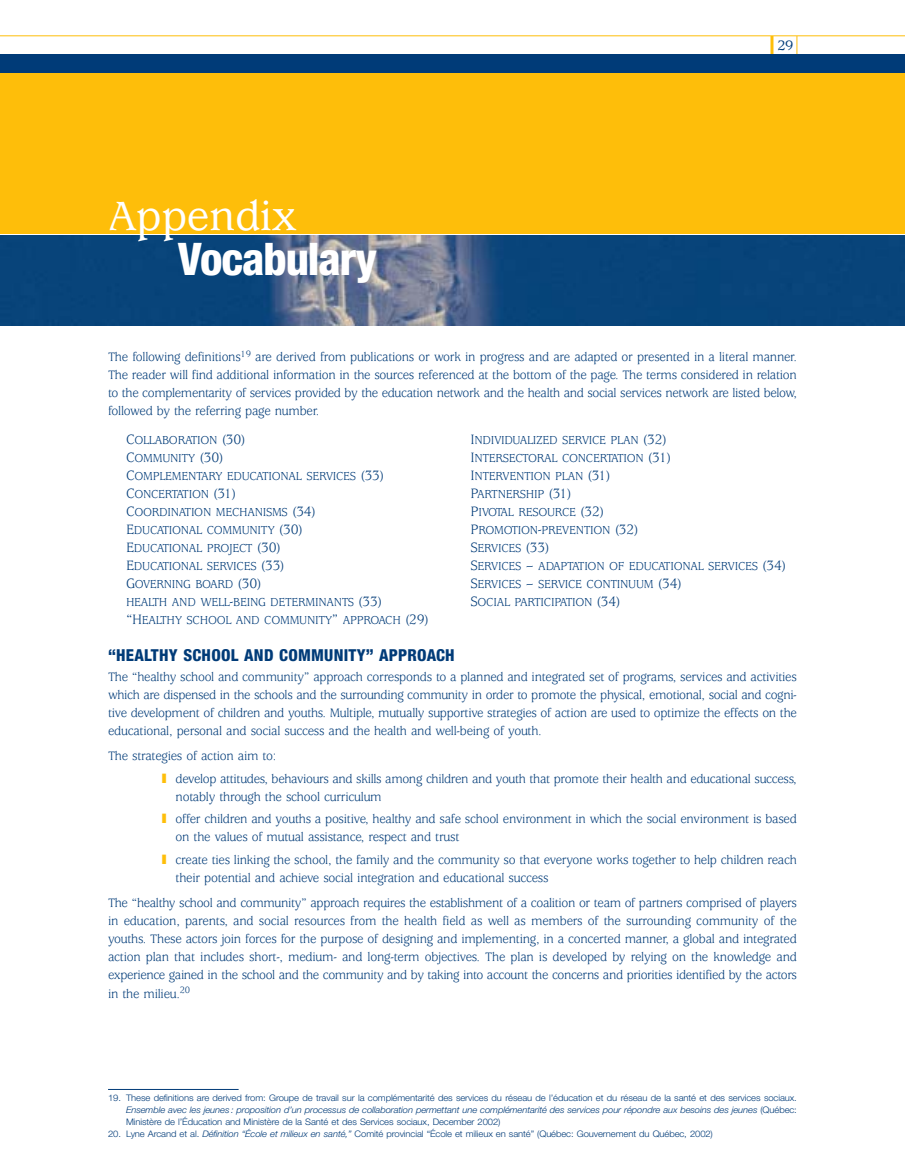
<style>
.page{position:relative;width:905px;height:1175px;background:#fff}
.page>*{position:absolute;margin:0;border:0;box-sizing:border-box;transform-origin:0 0}
.t1{font:800 condensed 45px "Helvetica Neue";letter-spacing:-.025em;color:#fff}
.t2{font:500 45px "Usherwood";letter-spacing:-.01em;color:#fff}
.t3{font:800 condensed 16.5px "Helvetica Neue";letter-spacing:.015em;color:#003b78}
.t4{font:500 15px "Usherwood";color:#003b78}
.t5{font:13.5px/18px "Usherwood";letter-spacing:-.02em;color:#003b78;text-align:justify;scale:.95 1}
.t6{font:12.75px/18px "Usherwood";letter-spacing:-.025em;color:#003b78;scale:.95 1}
.t7{font:300 9px/12px "Helvetica Neue";letter-spacing:-.01em;color:#003b78;text-align:justify;scale:1.05 1}
.s1{font-size:15px}
.s2{color:#febe0a}
.s3{font-style:italic}
</style>
<div class="page">
<hr style="left:108px;top:1089px;width:130px;height:1px;background:#003b78">
<div style="left:0;top:74px;width:904px;height:160px;background:#febe0a"></div>
<img style="left:0;top:236px;width:904px;height:90px">
<div style="left:0;top:54px;width:904px;height:18px;background:#003b78"></div>
<hr style="left:0;top:36px;width:904px;height:1px;background:#febe0a">
<hr style="left:770px;top:36px;width:3px;height:18px;background:#febe0a">
<svg style="left:796px;top:36px;width:1px;height:18px"></svg>
<h1 class="t2" style="left:108px;top:199px;width:190px">Appendix</h1>
<h1 class="t1" style="left:178px;top:243px;width:201px">Vocabulary</h1>
<p class="t4" style="left:777px;top:39px;width:17px">29</p>
<p class="t5" style="left:108px;top:349px;width:726px">The following definitions<sup>19</sup> are derived from publications or work in progress and are adapted or presented in a literal manner.<br>The reader will find additional information in the sources referenced at the bottom of the page. The terms considered in relation to the complementarity of services provided by the education network and the health and social services network are listed below, followed by the referring page number.</p>
<p class="t6" style="left:126px;top:432px;width:320px"><span class="s1">C</span>OLLABORATION <span class="s1">(30)<br>C</span>OMMUNITY <span class="s1">(30)<br>C</span>OMPLEMENTARY EDUCATIONAL SERVICES <span class="s1">(33)<br>C</span>ONCERTATION <span class="s1">(31)<br>C</span>OORDINATION MECHANISMS <span class="s1">(34)<br>E</span>DUCATIONAL COMMUNITY <span class="s1">(30)<br>E</span>DUCATIONAL PROJECT <span class="s1">(30)<br>E</span>DUCATIONAL SERVICES <span class="s1">(33)<br>G</span>OVERNING BOARD <span class="s1">(30)<br></span>HEALTH AND WELL<span class="s1">-</span>BEING DETERMINANTS <span class="s1">(33) “H</span>EALTHY SCHOOL AND COMMUNITY<span class="s1">”</span> APPROACH <span class="s1">(29)</span></p>
<p class="t6" style="left:470px;top:432px;width:333px"><span class="s1">I</span>NDIVIDUALIZED SERVICE PLAN <span class="s1">(32)<br>I</span>NTERSECTORAL CONCERTATION <span class="s1">(31)<br>I</span>NTERVENTION PLAN <span class="s1">(31)<br>P</span>ARTNERSHIP <span class="s1">(31)<br>P</span>IVOTAL RESOURCE <span class="s1">(32)<br>P</span>ROMOTION<span class="s1">-</span>PREVENTION <span class="s1">(32)<br>S</span>ERVICES <span class="s1">(33)<br>S</span>ERVICES <span class="s1">–</span> ADAPTATION OF EDUCATIONAL SERVICES <span class="s1">(34)<br>S</span>ERVICES <span class="s1">–</span> SERVICE CONTINUUM <span class="s1">(34)<br>S</span>OCIAL PARTICIPATION <span class="s1">(34)</span></p>
<p class="t3" style="left:108px;top:649px;width:348px">“HEALTHY SCHOOL AND COMMUNITY” APPROACH</p>
<p class="t5" style="left:108px;top:669px;width:726px">The “healthy school and community” approach corresponds to a planned and integrated set of programs, services and activities which are dispensed in the schools and the surrounding community in order to promote the physical, emotional, social and cogni&shy;tive development of children and youths. Multiple, mutually supportive strategies of action are used to optimize the effects on the educational, personal and social success and the health and well-being of youth.</p>
<p class="t5" style="left:108px;top:748px;width:178px">The strategies of action aim to:</p>
<p class="t5" style="left:176px;top:771px;width:655px;text-indent:-14px"><span class="s2">■</span> develop attitudes, behaviours and skills among children and youth that promote their health and educational success, notably through the school curriculum</p>
<p class="t5" style="left:176px;top:811px;width:655px;text-indent:-14px"><span class="s2">■</span> offer children and youths a positive, healthy and safe school environment in which the social environment is based on the values of mutual assistance, respect and trust</p>
<p class="t5" style="left:176px;top:852px;width:655px;text-indent:-14px"><span class="s2">■</span> create ties linking the school, the family and the community so that everyone works together to help children reach their potential and achieve social integration and educational success</p>
<p class="t5" style="left:108px;top:895px;width:726px">The “healthy school and community” approach requires the establishment of a coalition or team of partners comprised of players in education, parents, and social resources from the health field as well as members of the surrounding community of the youths. These actors join forces for the purpose of designing and implementing, in a concerted manner, a global and integrated action plan that includes short-, medium- and long-term objectives. The plan is developed by relying on the knowledge and experience gained in the school and the community and by taking into account the concerns and priorities identified by the actors in the milieu.<sup>20</sup></p>
<p class="t7" style="left:126px;top:1092px;width:640px;text-indent:-18px">19. These definitions are derived from: Groupe de travail sur la complémentarité des services du réseau de l’éducation et du réseau de la santé et des services sociaux.<br><span class="s3">Ensemble avec les jeunes : proposition d’un processus de collaboration permettant une complémentarité des services pour répondre aux besoins des jeunes</span> (Québec:<br>Ministère de l’Éducation and Ministère de la Santé et des Services sociaux, December 2002)</p>
<p class="t7" style="left:108px;top:1128px;width:577px">20. Lyne Arcand et al. <span class="s3">Définition “École et milieux en santé,”</span> Comité provincial “École et milieux en santé” (Québec: Gouvernement du Québec, 2002)</p>
</div>
